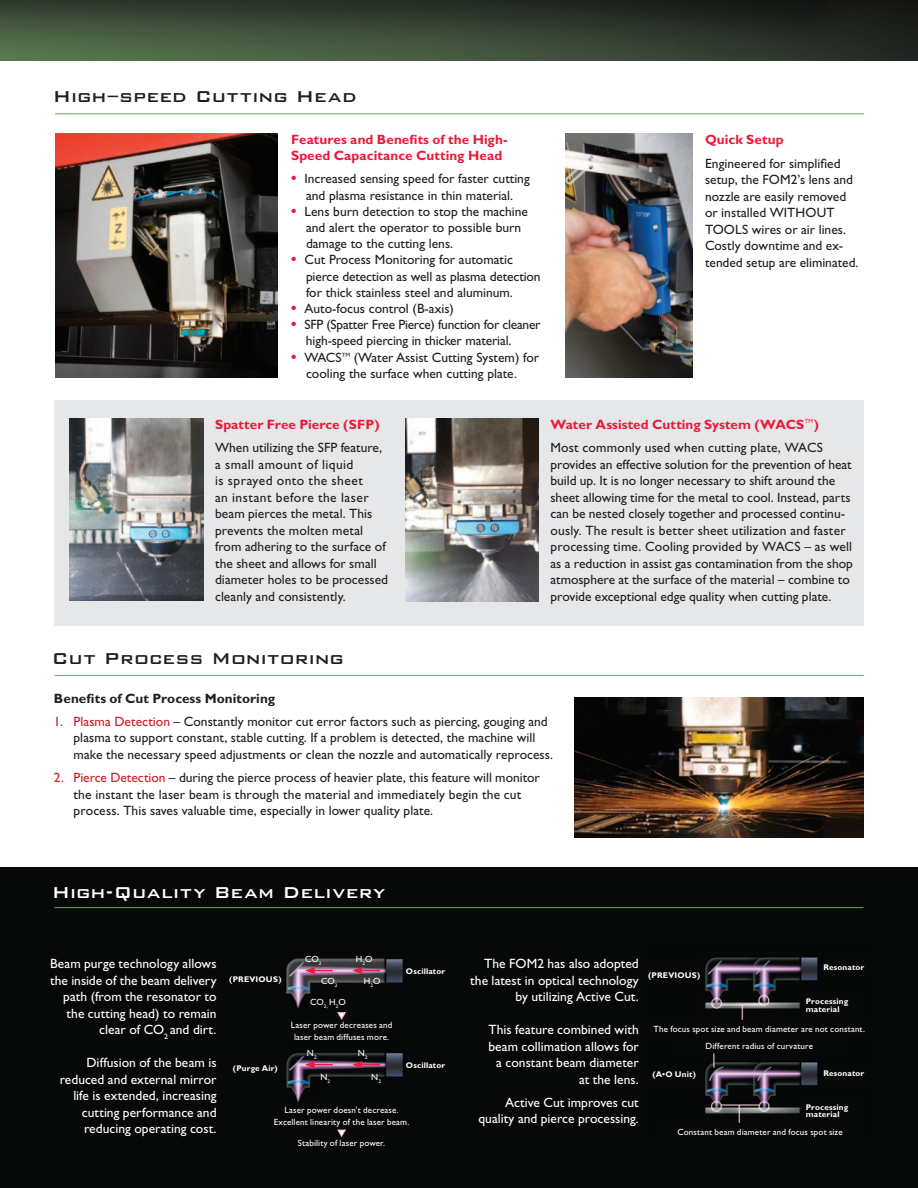
<style>
.page{position:relative;width:918px;height:1188px;background:#fff}
.page>*{position:absolute;margin:0;border:0;box-sizing:border-box;transform-origin:0 0}
.t1{font:500 21px "Bank Gothic BT";color:#231f20}
.t2{font:500 21px "Bank Gothic BT";letter-spacing:.015em;color:#fff}
.t3{font:13.5px/16.5px "Gill Sans";color:#231f20}
.t4{font:13.5px/16.5px "Gill Sans";color:#fff;text-align:right}
.t5{font:700 13.5px/16.5px "Gill Sans";letter-spacing:.005em;color:#ed1a3a}
.t6{font:13.5px/16.2px "Gill Sans";letter-spacing:-.02em;color:#231f20}
.t7{font:700 13.5px "Gill Sans";letter-spacing:.005em;color:#231f20}
.t8{font:9px/12px "Gill Sans";letter-spacing:.015em;color:#fff;text-align:center}
.t9{font:700 8.25px/7.5px "Gill Sans";letter-spacing:.015em;color:#fff}
.t10{font:6px "Gill Sans";color:#ed1a3a}
.s1{font-weight:700;font-size:15px;color:#ed1a3a}
.s2{color:#c82026}
</style>
<div class="page">
<div style="left:0;top:867px;width:918px;height:321px;background:#070909"></div>
<div style="left:54px;top:401px;width:810px;height:225px;background:#e6e7e9"></div>
<img style="left:0;top:0;width:918px;height:61px">
<hr style="left:55px;top:907px;width:809px;height:1px;background:#65b04c">
<hr style="left:55px;top:675px;width:809px;height:1px;background:#65b04c">
<hr style="left:55px;top:113px;width:809px;height:1px;background:#65b04c">
<img style="left:56px;top:134px;width:222px;height:244px">
<img style="left:574px;top:697px;width:289px;height:140px">
<img style="left:70px;top:418px;width:133px;height:182px">
<img style="left:405px;top:418px;width:134px;height:183px">
<img style="left:566px;top:134px;width:127px;height:244px">
<img style="left:705px;top:957px;width:113px;height:166px">
<div style="left:639px;top:1021px;width:241px;height:15px;background:#070909"></div>
<div style="left:676px;top:1037px;width:167px;height:16px;background:#070909"></div>
<div style="left:806px;top:992px;width:55px;height:26px;background:#070909"></div>
<div style="left:806px;top:1098px;width:55px;height:25px;background:#070909"></div>
<div style="left:336px;top:1128px;width:16px;height:16px;background:#231f20;opacity:.5"></div>
<svg style="left:338px;top:1130px;width:8px;height:7px"></svg>
<img style="left:392px;top:959px;width:11px;height:24px">
<div style="left:285px;top:957px;width:107px;height:53px;background:#231f20;opacity:.5"></div>
<svg style="left:338px;top:1012px;width:8px;height:8px"></svg>
<svg style="left:286px;top:958px;width:98px;height:46px"></svg>
<img style="left:286px;top:1053px;width:117px;height:50px">
<svg style="left:352px;top:1061px;width:28px;height:8px"></svg>
<svg style="left:305px;top:1061px;width:28px;height:8px"></svg>
<div style="left:269px;top:1103px;width:145px;height:26px;background:#070909"></div>
<h1 class="t1" style="left:53px;top:85px;width:305px">High–speed Cutting Head</h1>
<p class="t5" style="left:291px;top:131px;width:218px">Features and Benefits of the High-<br>Speed Capacitance Cutting Head</p>
<p class="t3" style="left:291px;top:171px;width:240px;text-align:center"><span class="s1">•</span> Increased sensing speed for faster cutting and plasma resistance in thin material.</p>
<p class="t3" style="left:306px;top:203px;width:224px;text-indent:-15px"><span class="s1">•</span> Lens burn detection to stop the machine and alert the operator to possible burn damage to the cutting lens.</p>
<p class="t3" style="left:306px;top:252px;width:236px;text-indent:-15px"><span class="s1">•</span> Cut Process Monitoring for automatic pierce detection as well as plasma detection for thick stainless steel and aluminum.</p>
<p class="t3" style="left:291px;top:300px;width:165px"><span class="s1">•</span> Auto-focus control (B-axis)</p>
<p class="t6" style="left:306px;top:316px;width:236px;text-indent:-15px"><span class="s1">•</span> SFP (Spatter Free Pierce) function for cleaner high-speed piercing in thicker material.</p>
<p class="t3" style="left:291px;top:349px;width:250px;text-align:center"><span class="s1">•</span> WACS<sup>TM</sup> (Water Assist Cutting System) for cooling the surface when cutting plate.</p>
<p class="t5" style="left:215px;top:416px;width:166px">Spatter Free Pierce (SFP)</p>
<p class="t3" style="left:215px;top:439px;width:175px">When utilizing the SFP feature, a small amount of liquid<br>is sprayed onto the sheet<br>an instant before the laser beam pierces the metal. This prevents the molten metal from adhering to the surface of the sheet and allows for small diameter holes to be processed cleanly and consistently.</p>
<p class="t5" style="left:705px;top:131px;width:80px">Quick Setup</p>
<p class="t3" style="left:705px;top:155px;width:155px">Engineered for simplified setup, the FOM2’s lens and nozzle are easily removed or installed WITHOUT<br>TOOLS wires or air lines.<br>Costly downtime and ex&shy;tended setup are eliminated.</p>
<p class="t5" style="left:550px;top:416px;width:255px">Water Assisted Cutting System (WACS</p>
<p class="t10" style="left:805px;top:417px;width:10px">TM</p>
<p class="t5" style="left:814px;top:416px;width:7px">)</p>
<p class="t3" style="left:550px;top:439px;width:304px">Most commonly used when cutting plate, WACS provides an effective solution for the prevention of heat build up. It is no longer necessary to shift around the sheet allowing time for the metal to cool. Instead, parts can be nested closely together and processed continu&shy;ously. The result is better sheet utilization and faster processing time. Cooling provided by WACS – as well as a reduction in assist gas contamination from the shop atmosphere at the surface of the material – combine to provide exceptional edge quality when cutting plate.</p>
<h1 class="t1" style="left:52px;top:647px;width:294px">Cut Process Monitoring</h1>
<p class="t7" style="left:54px;top:690px;width:223px">Benefits of Cut Process Monitoring</p>
<p class="t3" style="left:73px;top:713px;width:481px;text-indent:-19px"><span class="s2">1. Plasma Detection</span> – Constantly monitor cut error factors such as piercing, gouging and plasma to support constant, stable cutting. If a problem is detected, the machine will make the necessary speed adjustments or clean the nozzle and automatically reprocess.</p>
<p class="t3" style="left:73px;top:769px;width:468px;text-indent:-19px"><span class="s2">2. Pierce Detection</span> – during the pierce process of heavier plate, this feature will monitor the instant the laser beam is through the material and immediately begin the cut process. This saves valuable time, especially in lower quality plate.</p>
<h1 class="t2" style="left:52px;top:881px;width:335px">High-Quality Beam Delivery</h1>
<p class="t4" style="left:50px;top:955px;width:168px">Beam purge technology allows the inside of the beam delivery path (from the resonator to the cutting head) to remain clear of CO<sub>2</sub> and dirt.</p>
<p class="t4" style="left:60px;top:1054px;width:158px">Diffusion of the beam is reduced and external mirror life is extended, increasing cutting performance and reducing operating cost.</p>
<p class="t9" style="left:229px;top:975px;width:54px">(PREVIOUS)</p>
<p class="t8" style="left:305px;top:953px;width:18px">CO<sub>2</sub></p>
<p class="t8" style="left:321px;top:975px;width:18px">CO<sub>2</sub></p>
<p class="t8" style="left:310px;top:996px;width:37px">CO<sub>2,</sub> H<sub>2</sub>O</p>
<p class="t8" style="left:356px;top:953px;width:18px">H<sub>2</sub>O</p>
<p class="t8" style="left:364px;top:975px;width:18px">H<sub>2</sub>O</p>
<p class="t8" style="left:291px;top:1019px;width:103px">Laser power decreases and laser beam diffuses more.</p>
<p class="t8" style="left:307px;top:1047px;width:11px">N<sub>2</sub></p>
<p class="t8" style="left:358px;top:1047px;width:11px">N<sub>2</sub></p>
<p class="t9" style="left:406px;top:967px;width:41px">Oscillator</p>
<p class="t9" style="left:406px;top:1061px;width:41px">Oscillator</p>
<p class="t9" style="left:233px;top:1064px;width:46px">(Purge Air)</p>
<p class="t8" style="left:371px;top:1070px;width:11px">N<sub>2</sub></p>
<p class="t8" style="left:274px;top:1104px;width:137px">Laser power doesn't decrease.<br>Excellent linearity of the laser beam.</p>
<p class="t8" style="left:320px;top:1071px;width:11px">N<sub>2</sub></p>
<p class="t8" style="left:298px;top:1137px;width:89px">Stability of laser power.</p>
<p class="t4" style="left:470px;top:955px;width:170px">The FOM2 has also adopted the latest in optical technology by utilizing Active Cut.</p>
<p class="t4" style="left:488px;top:1021px;width:152px">This feature combined with beam collimation allows for a constant beam diameter at the lens.</p>
<p class="t4" style="left:478px;top:1094px;width:162px">Active Cut improves cut quality and pierce processing.</p>
<p class="t9" style="left:648px;top:972px;width:54px">(PREVIOUS)</p>
<p class="t9" style="left:823px;top:964px;width:42px">Resonator</p>
<p class="t9" style="left:806px;top:998px;width:44px">Processing material</p>
<p class="t8" style="left:654px;top:1020px;width:213px;line-height:16.8px">The focus spot size and beam diameter are not constant.<br>Different radius of curvature</p>
<p class="t9" style="left:652px;top:1071px;width:45px">(A•O Unit)</p>
<p class="t9" style="left:823px;top:1070px;width:42px">Resonator</p>
<p class="t9" style="left:806px;top:1103px;width:44px">Processing material</p>
<p class="t8" style="left:677px;top:1126px;width:167px">Constant beam diameter and focus spot size</p>
</div>
